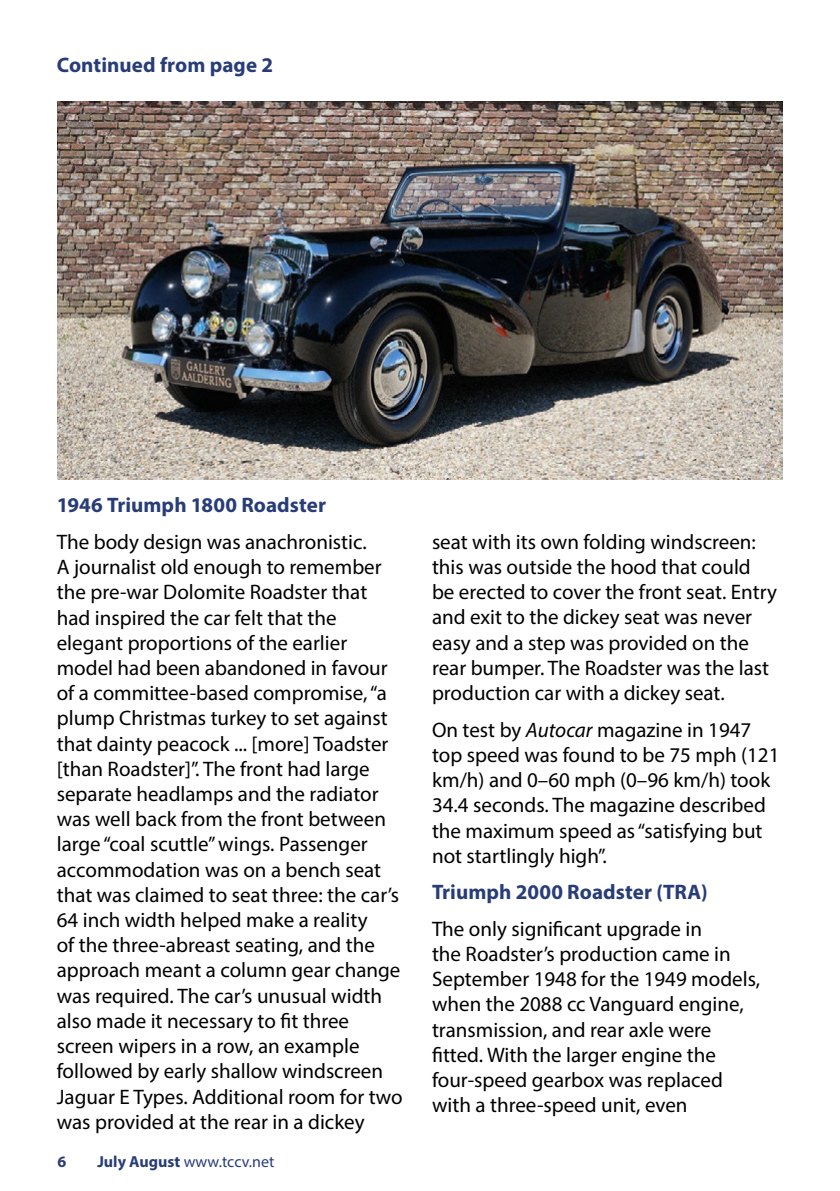
<style>
.page{position:relative;width:840px;height:1191px;background:#fff}
.page>*{position:absolute;margin:0;border:0;box-sizing:border-box;transform-origin:0 0}
.t1{font:21px/25.2px "Myriad Pro";color:#000}
.t2{font:700 21px "Myriad Pro";letter-spacing:.005em;color:#283d77}
.t3{font:16px "Myriad Pro";color:#283d77}
.t4{font:700 16px "Myriad Pro";color:#283d77}
.s1{font-style:italic}
.s2{font-weight:700}
</style>
<div class="page">
<img style="left:58px;top:101px;width:723px;height:378px">
<p class="t2" style="left:57px;top:52px;width:218px">Continued from page 2</p>
<p class="t2" style="left:57px;top:491px;width:271px">1946 Triumph 1800 Roadster</p>
<p class="t1" style="left:57px;top:529px;width:347px">The body design was anachronistic.<br>A journalist old enough to remember the pre-war Dolomite Roadster that had inspired the car felt that the elegant proportions of the earlier model had been abandoned in favour of a committee-based compromise, “a plump Christmas turkey to set against that dainty peacock ... [more] Toadster [than Roadster]”. The front had large separate headlamps and the radiator was well back from the front between large “coal scuttle” wings. Passenger accommodation was on a bench seat that was claimed to seat three: the car’s 64 inch width helped make a reality<br>of the three-abreast seating, and the approach meant a column gear change was required. The car’s unusual width also made it necessary to fit three screen wipers in a row, an example followed by early shallow windscreen Jaguar E Types. Additional room for two was provided at the rear in a dickey</p>
<p class="t1" style="left:432px;top:529px;width:346px">seat with its own folding windscreen: this was outside the hood that could be erected to cover the front seat. Entry and exit to the dickey seat was never easy and a step was provided on the rear bumper. The Roadster was the last production car with a dickey seat.</p>
<p class="t1" style="left:432px;top:716px;width:349px">On test by <span class="s1">Autocar</span> magazine in 1947 top speed was found to be 75 mph (121 km/h) and 0–60 mph (0–96 km/h) took 34.4 seconds. The magazine described the maximum speed as “satisfying but not startlingly high”.</p>
<p class="t2" style="left:432px;top:878px;width:277px">Triumph 2000 Roadster (TRA)</p>
<p class="t1" style="left:432px;top:916px;width:329px">The only significant upgrade in<br>the Roadster’s production came in September 1948 for the 1949 models, when the 2088 cc Vanguard engine, transmission, and rear axle were fitted. With the larger engine the four-speed gearbox was replaced with a three-speed unit, even</p>
<p class="t4" style="left:58px;top:1151px;width:10px">6</p>
<p class="t3" style="left:97px;top:1151px;width:178px"><span class="s2">July August</span> www.tccv.net</p>
</div>
